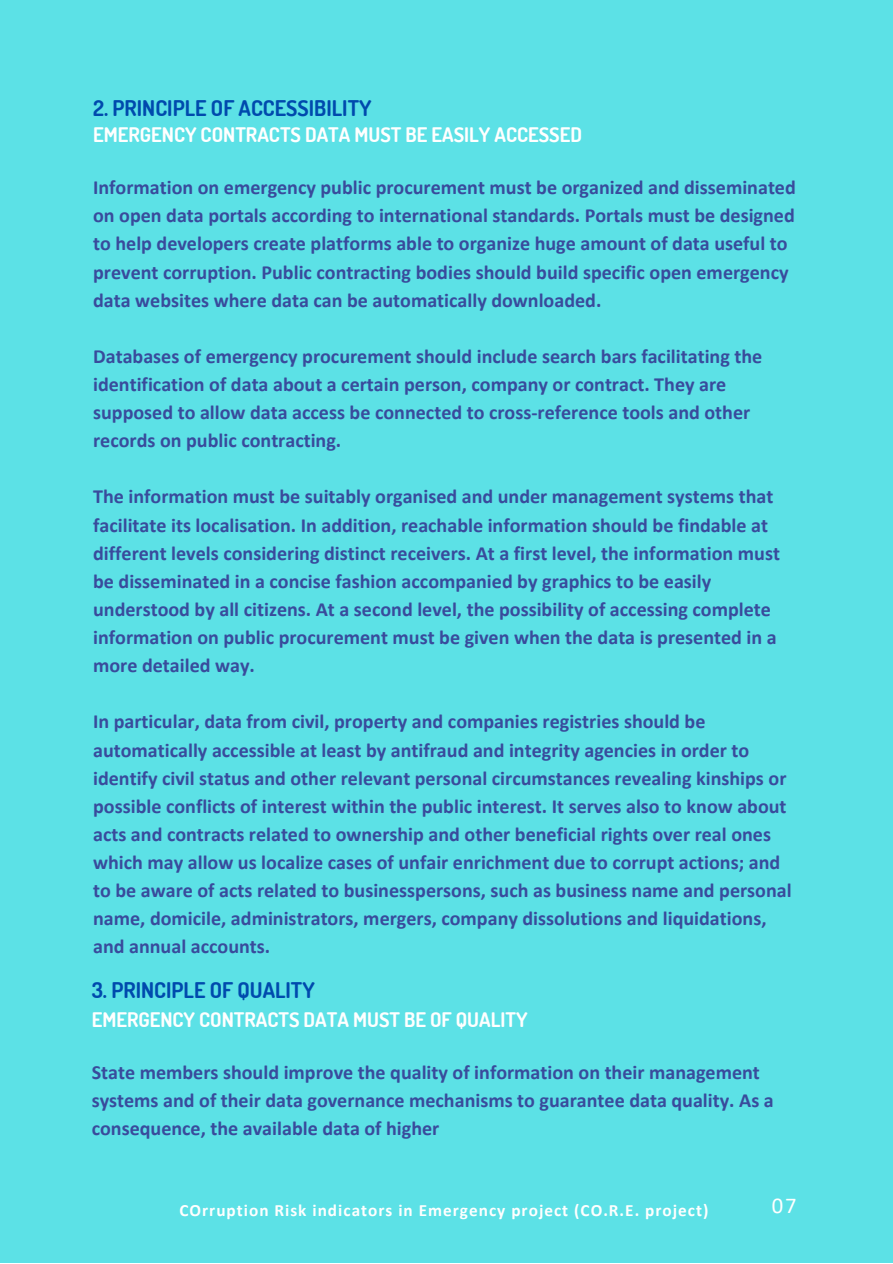
<style>
.page{position:relative;width:893px;height:1264px;background:#fff}
.page>*{position:absolute;margin:0;border:0;box-sizing:border-box;transform-origin:0 0}
.t1{font:22.65px "Calibri";color:#fff}
.t2{font:700 21.6px "Dosis";color:#004aad}
.t3{font:700 20.1px/28px "Calibri";color:#394b9c}
.t4{font:700 20.1px "Dosis";color:#fff}
.t5{font:700 17.25px "Calibri";letter-spacing:.06em;color:#fff}
</style>
<div class="page">
<div style="left:0;top:0;width:892px;height:1262px;background:#5ce1e6"></div>
<p class="t2" style="left:93px;top:94px;width:280px">2. PRINCIPLE OF ACCESSIBILITY</p>
<p class="t4" style="left:93px;top:122px;width:490px">EMERGENCY CONTRACTS DATA MUST BE EASILY ACCESSED</p>
<p class="t3" style="left:93px;top:175px;width:704px">Information on emergency public procurement must be organized and disseminated on open data portals according to international standards. Portals must be designed to help developers create platforms able to organize huge amount of data useful to prevent corruption. Public contracting bodies should build specific open emergency data websites where data can be automatically downloaded.</p>
<p class="t3" style="left:93px;top:344px;width:670px">Databases of emergency procurement should include search bars facilitating the identification of data about a certain person, company or contract. They are supposed to allow data access be connected to cross-reference tools and other records on public contracting.</p>
<p class="t3" style="left:93px;top:484px;width:688px">The information must be suitably organised and under management systems that facilitate its localisation. In addition, reachable information should be findable at different levels considering distinct receivers. At a first level, the information must be disseminated in a concise fashion accompanied by graphics to be easily understood by all citizens. At a second level, the possibility of accessing complete information on public procurement must be given when the data is presented in a more detailed way.</p>
<p class="t3" style="left:93px;top:709px;width:700px">In particular, data from civil, property and companies registries should be automatically accessible at least by antifraud and integrity agencies in order to identify civil status and other relevant personal circumstances revealing kinships or possible conflicts of interest within the public interest. It serves also to know about acts and contracts related to ownership and other beneficial rights over real ones which may allow us localize cases of unfair enrichment due to corrupt actions; and to be aware of acts related to businesspersons, such as business name and personal name, domicile, administrators, mergers, company dissolutions and liquidations, and annual accounts.</p>
<p class="t2" style="left:92px;top:976px;width:224px">3. PRINCIPLE OF QUALITY</p>
<p class="t4" style="left:92px;top:1006px;width:437px">EMERGENCY CONTRACTS DATA MUST BE OF QUALITY</p>
<p class="t3" style="left:92px;top:1059px;width:683px">State members should improve the quality of information on their management systems and of their data governance mechanisms to guarantee data quality. As a consequence, the available data of higher</p>
<p class="t5" style="left:179px;top:1202px;width:530px">COrruption Risk indicators in Emergency project (CO.R.E. project)</p>
<p class="t1" style="left:771px;top:1195px;width:26px">07</p>
</div>
